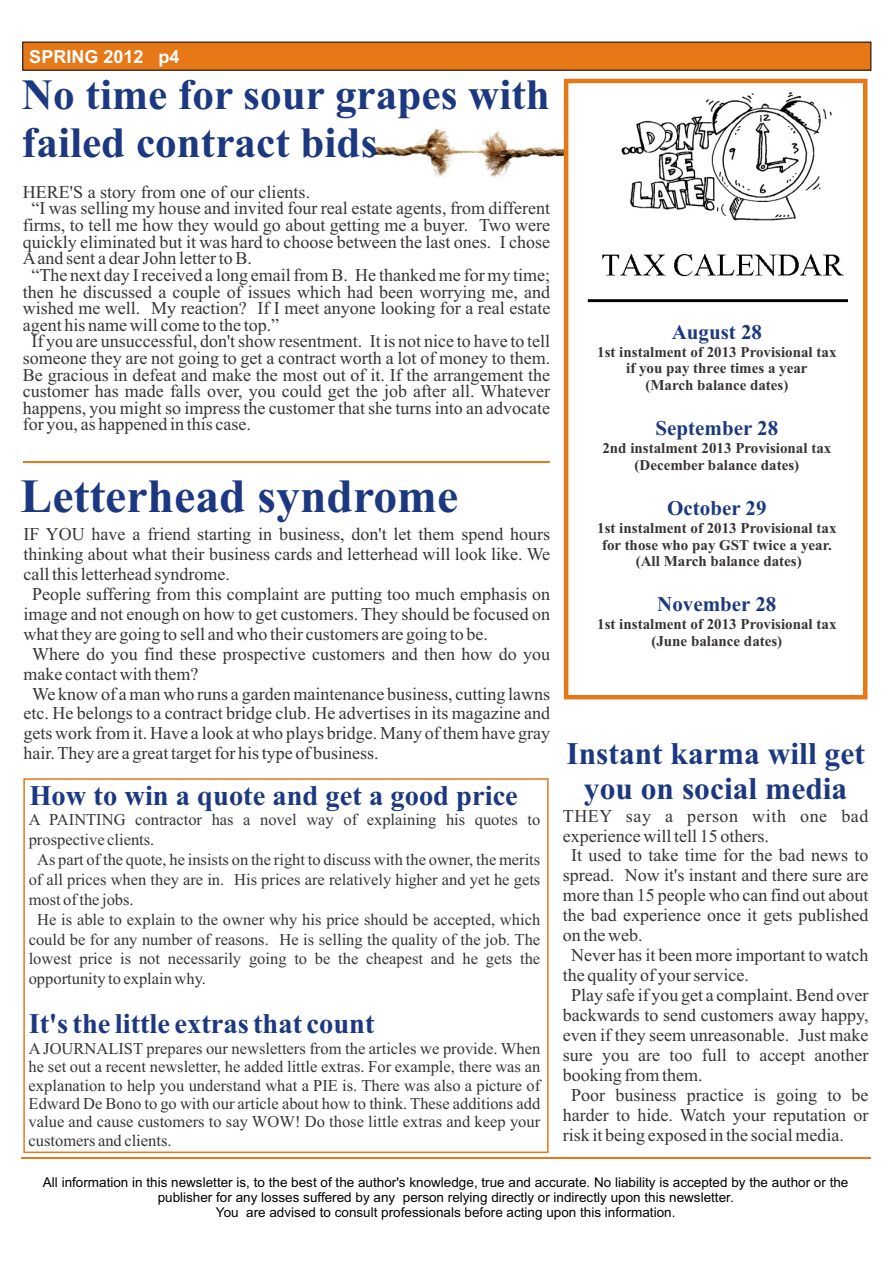
<style>
.page{position:relative;width:893px;height:1263px;background:#fff}
.page>*{position:absolute;margin:0;border:0;box-sizing:border-box;transform-origin:0 0}
.t1{font:700 47.7px "Times New Roman";color:#1c3880}
.t2{font:700 43.2px/47.8px "Times New Roman";color:#1c3880}
.t3{font:700 31.5px/35px "Times New Roman";color:#1c3880;text-align:center}
.t4{font:700 28.5px "Times New Roman";color:#1c3880}
.t5{font:700 21px "Times New Roman";color:#1c3880}
.t6{font:18px "Times New Roman";color:#383336}
.t7{font:18px "Times New Roman";letter-spacing:.035em;color:#383336}
.t8{font:700 18px "Arial";color:#fff}
.t9{font:16.5px/18.3px "Times New Roman";color:#383336;text-align:justify}
.t10{font:700 15px/16.6px "Times New Roman";color:#383336;text-align:center}
.t11{font:13.5px/15.1px "Arial";color:#000;text-align:center}
</style>
<div class="page">
<img style="left:375px;top:100px;width:189px;height:109px">
<img style="left:587px;top:92px;width:261px;height:211px">
<svg style="left:22px;top:41px;width:850px;height:30px"></svg>
<div style="left:564px;top:79px;width:303px;height:620px;border:4px solid #e67817"></div>
<hr style="left:22px;top:1157px;width:849px;height:1px;background:#e67817">
<hr style="left:24px;top:461px;width:526px;height:2px;background:#e67817">
<div style="left:23px;top:778px;width:526px;height:375px;border:2px solid #e67817"></div>
<p class="t8" style="left:29px;top:50px;width:152px">SPRING 2012 p4</p>
<h2 class="t2" style="left:22px;top:75px;width:529px">No time for sour grapes with failed contract bids</h2>
<p class="t6" style="left:23px;top:185px;width:289px">HERE'S a story from one of our clients.</p>
<p class="t6" style="left:31px;top:202px;width:520px">“I was selling my house and invited four real estate agents, from different</p>
<p class="t6" style="left:23px;top:219px;width:529px">firms, to tell me how they would go about getting me a buyer. Two were</p>
<p class="t6" style="left:23px;top:235px;width:529px">quickly eliminated but it was hard to choose between the last ones. I chose</p>
<p class="t6" style="left:23px;top:252px;width:231px">Aand sent a dear John letter to B.</p>
<p class="t6" style="left:31px;top:268px;width:520px">“The next day I received a long email from B. He thanked me for my time;</p>
<p class="t6" style="left:23px;top:285px;width:529px">then he discussed a couple of issues which had been worrying me, and</p>
<p class="t6" style="left:23px;top:302px;width:529px">wished me well. My reaction? If I meet anyone looking for a real estate</p>
<p class="t6" style="left:23px;top:318px;width:258px">agent his name will come to the top.”</p>
<p class="t6" style="left:31px;top:335px;width:520px">If you are unsuccessful, don't show resentment. It is not nice to have to tell</p>
<p class="t6" style="left:23px;top:351px;width:529px">someone they are not going to get a contract worth a lot of money to them.</p>
<p class="t6" style="left:23px;top:368px;width:529px">Be gracious in defeat and make the most out of it. If the arrangement the</p>
<p class="t6" style="left:23px;top:385px;width:529px">customer has made falls over, you could get the job after all. Whatever</p>
<p class="t6" style="left:23px;top:401px;width:529px">happens, you might so impress the customer that she turns into an advocate</p>
<p class="t6" style="left:23px;top:418px;width:230px">for you, as happened in this case.</p>
<p class="t5" style="left:672px;top:325px;width:92px">August 28</p>
<p class="t10" style="left:597px;top:345px;width:241px">1st instalment of 2013 Provisional tax if you pay three times a year<br>(March balance dates)</p>
<p class="t5" style="left:655px;top:421px;width:124px">September 28</p>
<p class="t10" style="left:602px;top:441px;width:230px">2nd instalment 2013 Provisional tax (December balance dates)</p>
<h1 class="t1" style="left:21px;top:480px;width:439px">Letterhead syndrome</h1>
<p class="t5" style="left:667px;top:501px;width:101px">October 29</p>
<p class="t10" style="left:597px;top:521px;width:241px">1st instalment of 2013 Provisional tax for those who pay GST twice a year. (All March balance dates)</p>
<p class="t6" style="left:24px;top:527px;width:528px">IF YOU have a friend starting in business, don't let them spend hours</p>
<p class="t6" style="left:24px;top:547px;width:528px">thinking about what their business cards and letterhead will look like. We</p>
<p class="t6" style="left:24px;top:567px;width:208px">call this letterhead syndrome.</p>
<p class="t6" style="left:32px;top:587px;width:520px">People suffering from this complaint are putting too much emphasis on</p>
<p class="t6" style="left:24px;top:607px;width:528px">image and not enough on how to get customers. They should be focused on</p>
<p class="t6" style="left:24px;top:627px;width:466px">what they are going to sell and who their customers are going to be.</p>
<p class="t6" style="left:32px;top:647px;width:520px">Where do you find these prospective customers and then how do you</p>
<p class="t6" style="left:24px;top:667px;width:177px">make contact with them?</p>
<p class="t6" style="left:32px;top:687px;width:520px">We know of a man who runs a garden maintenance business, cutting lawns</p>
<p class="t6" style="left:24px;top:707px;width:528px">etc. He belongs to a contract bridge club. He advertises in its magazine and</p>
<p class="t6" style="left:24px;top:727px;width:528px">gets work from it. Have a look at who plays bridge. Many of them have gray</p>
<p class="t6" style="left:24px;top:747px;width:357px">hair. They are a great target for his type of business.</p>
<h3 class="t3" style="left:566px;top:739px;width:300px">Instant karma will get you on social media</h3>
<p class="t7" style="left:563px;top:809px;width:307px">THEY say a person with one bad</p>
<p class="t6" style="left:563px;top:829px;width:208px">experience will tell 15 others.</p>
<p class="t6" style="left:571px;top:849px;width:299px">It used to take time for the bad news to</p>
<p class="t6" style="left:563px;top:869px;width:307px">spread. Now it's instant and there sure are</p>
<p class="t6" style="left:563px;top:889px;width:307px">more than 15 people who can find out about</p>
<p class="t6" style="left:563px;top:909px;width:307px">the bad experience once it gets published</p>
<p class="t6" style="left:563px;top:929px;width:81px">on the web.</p>
<p class="t6" style="left:571px;top:949px;width:299px">Never has it been more important to watch</p>
<p class="t6" style="left:563px;top:968px;width:188px">the quality of your service.</p>
<p class="t6" style="left:571px;top:988px;width:299px">Play safe if you get a complaint. Bend over</p>
<p class="t6" style="left:563px;top:1008px;width:307px">backwards to send customers away happy,</p>
<p class="t6" style="left:563px;top:1028px;width:307px">even if they seem unreasonable. Just make</p>
<p class="t6" style="left:563px;top:1048px;width:307px">sure you are too full to accept another</p>
<p class="t6" style="left:563px;top:1068px;width:141px">booking from them.</p>
<p class="t6" style="left:571px;top:1088px;width:299px">Poor business practice is going to be</p>
<p class="t6" style="left:563px;top:1108px;width:307px">harder to hide. Watch your reputation or</p>
<p class="t6" style="left:563px;top:1128px;width:283px">risk it being exposed in the social media.</p>
<p class="t5" style="left:657px;top:597px;width:121px">November 28</p>
<p class="t10" style="left:597px;top:617px;width:241px">1st instalment of 2013 Provisional tax (June balance dates)</p>
<h3 class="t4" style="left:29px;top:786px;width:490px">How to win a quote and get a good price</h3>
<p class="t9" style="left:29px;top:812px;width:513px">A PAINTING contractor has a novel way of explaining his quotes to</p>
<p class="t9" style="left:29px;top:832px;width:127px">prospective clients.</p>
<p class="t9" style="left:37px;top:852px;width:505px">As part of the quote, he insists on the right to discuss with the owner, the merits</p>
<p class="t9" style="left:29px;top:872px;width:513px">of all prices when they are in. His prices are relatively higher and yet he gets</p>
<p class="t9" style="left:29px;top:891px;width:107px">most of the jobs.</p>
<p class="t9" style="left:37px;top:911px;width:505px">He is able to explain to the owner why his price should be accepted, which</p>
<p class="t9" style="left:29px;top:931px;width:513px">could be for any number of reasons. He is selling the quality of the job. The</p>
<p class="t9" style="left:29px;top:951px;width:513px">lowest price is not necessarily going to be the cheapest and he gets the</p>
<p class="t9" style="left:29px;top:971px;width:179px">opportunity to explain why.</p>
<h3 class="t4" style="left:29px;top:1014px;width:347px">It's the little extras that count</h3>
<p class="t9" style="left:29px;top:1041px;width:513px">A JOURNALIST prepares our newsletters from the articles we provide. When he set out a recent newsletter, he added little extras. For example, there was an explanation to help you understand what a PIE is. There was also a picture of Edward De Bono to go with our article about how to think. These additions add value and cause customers to say WOW! Do those little extras and keep your customers and clients.</p>
<p class="t11" style="left:43px;top:1175px;width:807px">All information in this newsletter is, to the best of the author's knowledge, true and accurate. No liability is accepted by the author or the publisher for any losses suffered by any person relying directly or indirectly upon this newsletter.<br>You are advised to consult professionals before acting upon this information.</p>
</div>
